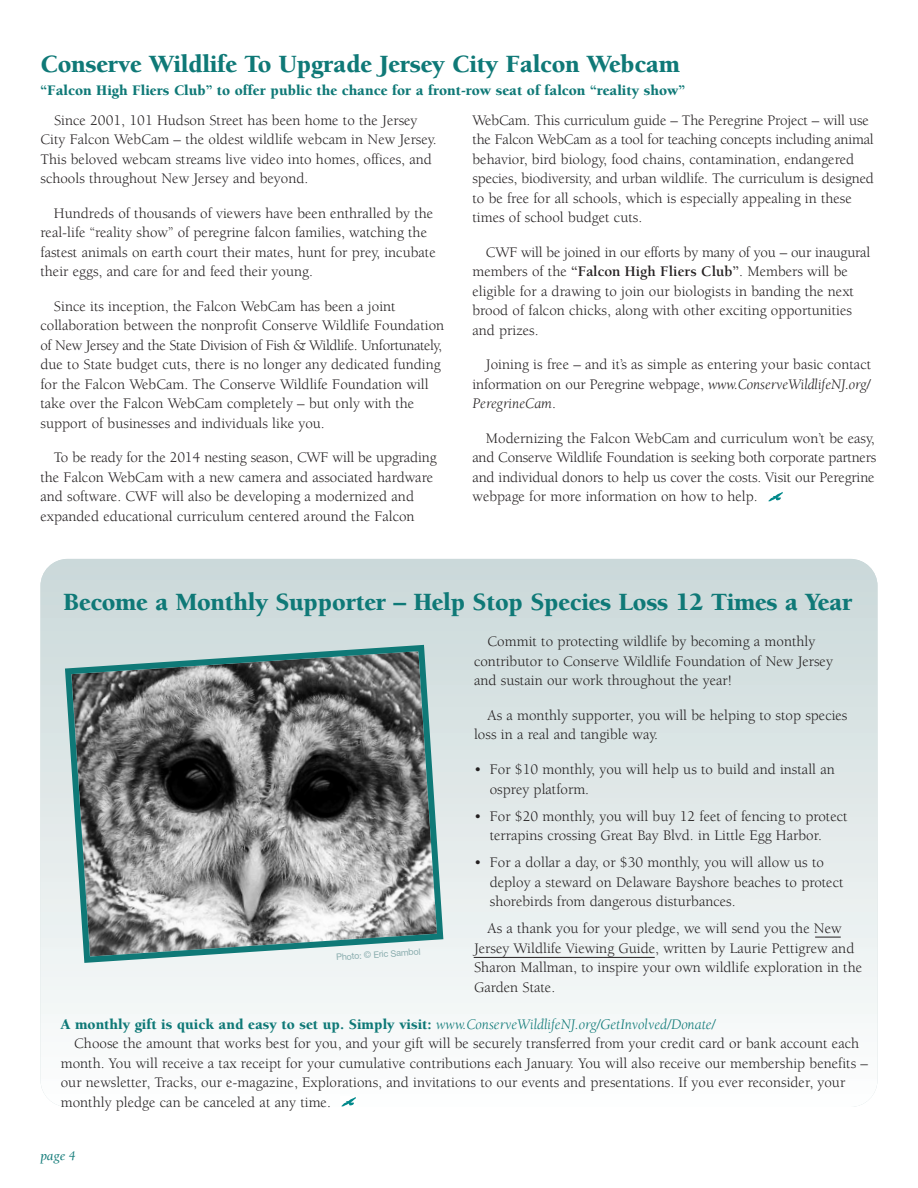
<style>
.page{position:relative;width:918px;height:1188px;background:#fff}
.page>*{position:absolute;margin:0;border:0;box-sizing:border-box;transform-origin:0 0}
.t1{font:900 25.5px "Berkeley";letter-spacing:-.01em;color:#0f7977}
.t2{font:15px/19.5px "Berkeley";color:#231f20}
.t3{font:900 15px "Berkeley";color:#0f7977}
.t4{font:italic 13.5px "Berkeley";color:#0f7977}
.t5{font:9px "Helvetica Neue";color:#8aadae}
.s1{font-weight:700}
.s2{font-style:italic}
.s3{font-weight:400;font-style:italic}
</style>
<div class="page">
<svg style="left:768px;top:492px;width:15px;height:9px"></svg>
<div style="left:40px;top:559px;width:838px;height:548px;background:linear-gradient(to bottom,#cad8d9,#fdfefe);border-radius:27px"></div>
<svg style="left:62px;top:642px;width:385px;height:324px;background:#888f8f"></svg>
<div style="left:341px;top:1096px;width:16px;height:11px;background:#fff"></div>
<svg style="left:341px;top:1097px;width:15px;height:10px"></svg>
<svg style="left:815px;top:937px;width:26px;height:1px"></svg>
<hr style="left:474px;top:957px;width:181px;height:1px;background:#231f20">
<h1 class="t1" style="left:40px;top:54px;width:641px">Conserve Wildlife To Upgrade Jersey City Falcon Webcam</h1>
<p class="t3" style="left:40px;top:84px;width:646px">“Falcon High Fliers Club” to offer public the chance for a front-row seat of falcon “reality show”</p>
<p class="t2" style="left:40px;top:111px;width:398px;text-indent:14px">Since 2001, 101 Hudson Street has been home to the Jersey City Falcon WebCam – the oldest wildlife webcam in New Jersey.<br>This beloved webcam streams live video into homes, offices, and schools throughout New Jersey and beyond.</p>
<p class="t2" style="left:40px;top:205px;width:397px;text-indent:14px">Hundreds of thousands of viewers have been enthralled by the real-life “reality show” of peregrine falcon families, watching the fastest animals on earth court their mates, hunt for prey, incubate their eggs, and care for and feed their young.</p>
<p class="t2" style="left:40px;top:298px;width:405px;text-indent:14px">Since its inception, the Falcon WebCam has been a joint collaboration between the nonprofit Conserve Wildlife Foundation of New Jersey and the State Division of Fish &amp; Wildlife. Unfortunately, due to State budget cuts, there is no longer any dedicated funding for the Falcon WebCam. The Conserve Wildlife Foundation will take over the Falcon WebCam completely – but only with the support of businesses and individuals like you.</p>
<p class="t2" style="left:40px;top:449px;width:398px;text-indent:14px">To be ready for the 2014 nesting season, CWF will be upgrading the Falcon WebCam with a new camera and associated hardware and software. CWF will also be developing a modernized and expanded educational curriculum centered around the Falcon</p>
<p class="t2" style="left:472px;top:111px;width:403px">WebCam. This curriculum guide – The Peregrine Project – will use the Falcon WebCam as a tool for teaching concepts including animal behavior, bird biology, food chains, contamination, endangered species, biodiversity, and urban wildlife. The curriculum is designed to be free for all schools, which is especially appealing in these times of school budget cuts.</p>
<p class="t2" style="left:472px;top:244px;width:399px;text-indent:13px">CWF will be joined in our efforts by many of you – our inaugural members of the <span class="s1">“Falcon High Fliers Club”</span>. Members will be eligible for a drawing to join our biologists in banding the next brood of falcon chicks, along with other exciting opportunities and prizes.</p>
<p class="t2" style="left:472px;top:356px;width:400px;text-align:justify;text-indent:13px">Joining is free – and it’s as simple as entering your basic contact information on our Peregrine webpage, <span class="s2">www.ConserveWildlifeNJ.org/ PeregrineCam</span>.</p>
<p class="t2" style="left:473px;top:430px;width:405px;text-align:justify;text-indent:13px">Modernizing the Falcon WebCam and curriculum won’t be easy, and Conserve Wildlife Foundation is seeking both corporate partners and individual donors to help us cover the costs. Visit our Peregrine webpage for more information on how to help.</p>
<h1 class="t1" style="left:63px;top:592px;width:791px">Become a Monthly Supporter – Help Stop Species Loss 12 Times a Year</h1>
<p class="t5" style="left:336px;top:950px;width:86px;rotate:-4deg">Photo: © Eric Sambol</p>
<p class="t2" style="left:474px;top:633px;width:360px;text-indent:14px">Commit to protecting wildlife by becoming a monthly contributor to Conserve Wildlife Foundation of New Jersey and sustain our work throughout the year!</p>
<p class="t2" style="left:474px;top:707px;width:375px;text-indent:14px">As a monthly supporter, you will be helping to stop species loss in a real and tangible way.</p>
<p class="t2" style="left:490px;top:761px;width:347px;text-indent:-16px">• For $10 monthly, you will help us to build and install an osprey platform.</p>
<p class="t2" style="left:490px;top:807px;width:359px;text-indent:-16px">• For $20 monthly, you will buy 12 feet of fencing to protect terrapins crossing Great Bay Blvd. in Little Egg Harbor.</p>
<p class="t2" style="left:490px;top:854px;width:355px;text-indent:-16px">• For a dollar a day, or $30 monthly, you will allow us to deploy a steward on Delaware Bayshore beaches to protect shorebirds from dangerous disturbances.</p>
<p class="t2" style="left:474px;top:920px;width:390px;text-indent:14px">As a thank you for your pledge, we will send you the New Jersey Wildlife Viewing Guide, written by Laurie Pettigrew and Sharon Mallman, to inspire your own wildlife exploration in the Garden State.</p>
<p class="t3" style="left:61px;top:1018px;width:656px">A monthly gift is quick and easy to set up. Simply visit: <span class="s3">www.ConserveWildlifeNJ.org/GetInvolved/Donate/</span></p>
<p class="t2" style="left:74px;top:1035px;width:786px">Choose the amount that works best for you, and your gift will be securely transferred from your credit card or bank account each</p>
<p class="t2" style="left:61px;top:1054px;width:809px">month. You will receive a tax receipt for your cumulative contributions each January. You will also receive our membership benefits –</p>
<p class="t2" style="left:61px;top:1074px;width:786px">our newsletter, Tracks, our e-magazine, Explorations, and invitations to our events and presentations. If you ever reconsider, your</p>
<p class="t2" style="left:61px;top:1093px;width:272px">monthly pledge can be canceled at any time.</p>
<p class="t4" style="left:40px;top:1150px;width:37px">page 4</p>
</div>
